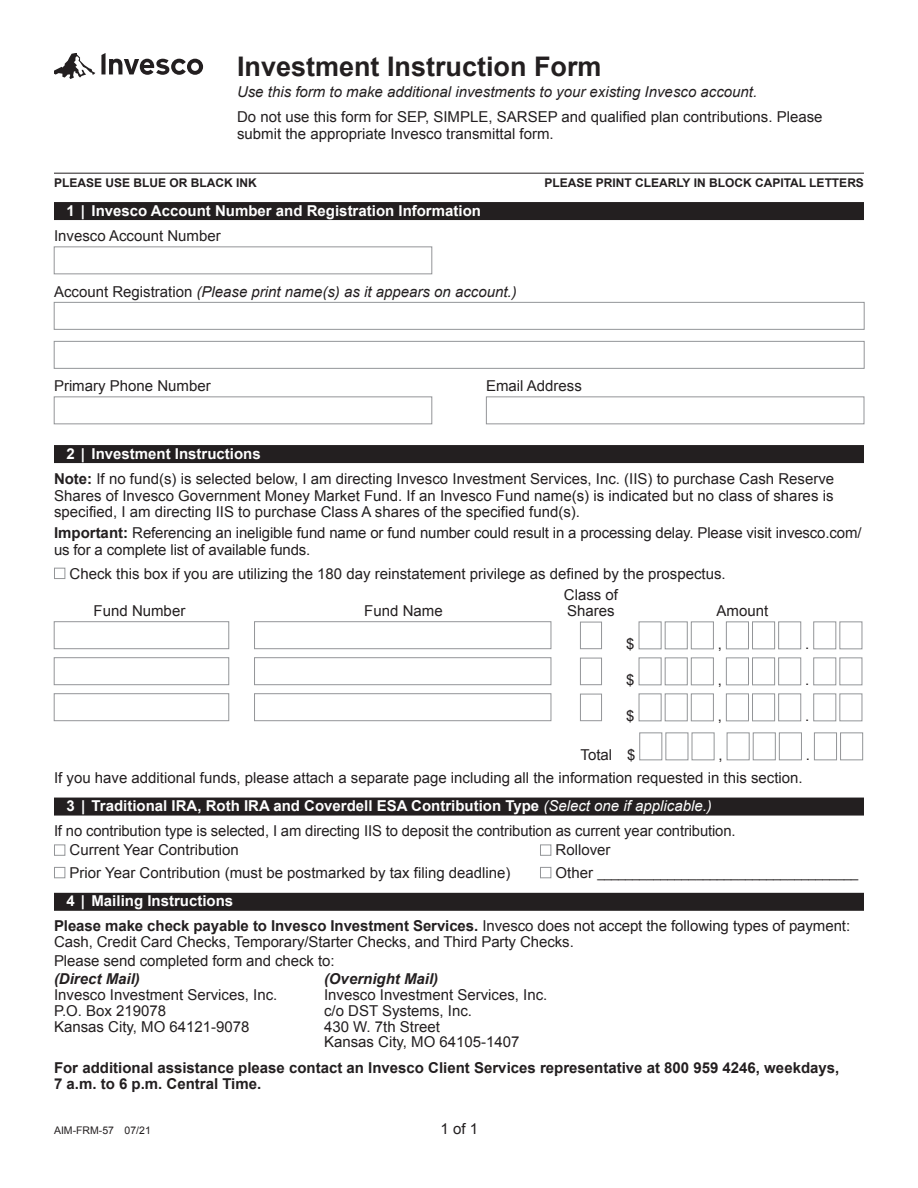
<style>
.page{position:relative;width:918px;height:1188px;background:#fff}
.page>*{position:absolute;margin:0;border:0;box-sizing:border-box;transform-origin:0 0}
.t1{font:700 27px "Arial";color:#231f20}
.body_10_11{font:15px/16.5px "Arial";color:#231f20}
.reversed_header{font:700 15px "Arial";color:#fff}
.body_10_11-2{font:italic 15px "Arial";color:#231f20}
.body_10_11-3{font:700 15px/16.5px "Arial";color:#231f20}
.box_below_copy_for_f{font:15px "Arial";color:#231f20}
.body_10_11-4{font:300 15px "Invesco Interstate";color:#231f20}
.t2{font:italic 700 15px "Arial";color:#231f20}
.t3{font:700 12px "Arial";color:#231f20}
.t4{font:10.5px "Arial";color:#231f20}
.s1{font-style:normal}
.s2{font-weight:700}
.s3{color:#939598}
.s4{font-weight:400;font-style:italic}
.s5{font-family:"Arial";font-weight:400}
</style>
<div class="page">
<hr style="left:54px;top:173px;width:810px;height:1px;background:#231f20">
<div style="left:54px;top:202px;width:810px;height:18px;background:#231f20"></div>
<div style="left:54px;top:445px;width:810px;height:18px;background:#231f20"></div>
<div style="left:54px;top:798px;width:810px;height:18px;background:#231f20"></div>
<div style="left:54px;top:893px;width:810px;height:18px;background:#231f20"></div>
<div style="left:54px;top:247px;width:378px;height:27px;border:1px solid #939598"></div>
<div style="left:54px;top:302px;width:810px;height:28px;border:1px solid #939598"></div>
<div style="left:54px;top:341px;width:810px;height:28px;border:1px solid #939598"></div>
<div style="left:54px;top:397px;width:378px;height:27px;border:1px solid #939598"></div>
<div style="left:486px;top:397px;width:378px;height:27px;border:1px solid #939598"></div>
<div style="left:580px;top:622px;width:22px;height:27px;border:1px solid #939598"></div>
<div style="left:54px;top:622px;width:175px;height:27px;border:1px solid #939598"></div>
<div style="left:254px;top:622px;width:297px;height:27px;border:1px solid #939598"></div>
<div style="left:639px;top:622px;width:22px;height:27px;border:1px solid #939598"></div>
<div style="left:665px;top:622px;width:22px;height:27px;border:1px solid #939598"></div>
<div style="left:691px;top:622px;width:23px;height:27px;border:1px solid #939598"></div>
<div style="left:726px;top:622px;width:23px;height:27px;border:1px solid #939598"></div>
<div style="left:752px;top:622px;width:23px;height:27px;border:1px solid #939598"></div>
<div style="left:778px;top:622px;width:23px;height:27px;border:1px solid #939598"></div>
<div style="left:814px;top:622px;width:22px;height:27px;border:1px solid #939598"></div>
<div style="left:840px;top:622px;width:22px;height:27px;border:1px solid #939598"></div>
<div style="left:580px;top:658px;width:22px;height:27px;border:1px solid #939598"></div>
<div style="left:54px;top:658px;width:175px;height:27px;border:1px solid #939598"></div>
<div style="left:254px;top:658px;width:297px;height:27px;border:1px solid #939598"></div>
<div style="left:639px;top:658px;width:22px;height:27px;border:1px solid #939598"></div>
<div style="left:665px;top:658px;width:22px;height:27px;border:1px solid #939598"></div>
<div style="left:691px;top:658px;width:23px;height:27px;border:1px solid #939598"></div>
<div style="left:726px;top:658px;width:23px;height:27px;border:1px solid #939598"></div>
<div style="left:752px;top:658px;width:23px;height:27px;border:1px solid #939598"></div>
<div style="left:778px;top:658px;width:23px;height:27px;border:1px solid #939598"></div>
<div style="left:814px;top:658px;width:22px;height:27px;border:1px solid #939598"></div>
<div style="left:840px;top:658px;width:22px;height:27px;border:1px solid #939598"></div>
<div style="left:580px;top:694px;width:22px;height:27px;border:1px solid #939598"></div>
<div style="left:54px;top:694px;width:175px;height:27px;border:1px solid #939598"></div>
<div style="left:254px;top:694px;width:297px;height:27px;border:1px solid #939598"></div>
<div style="left:639px;top:694px;width:22px;height:27px;border:1px solid #939598"></div>
<div style="left:665px;top:694px;width:22px;height:27px;border:1px solid #939598"></div>
<div style="left:691px;top:694px;width:23px;height:27px;border:1px solid #939598"></div>
<div style="left:726px;top:694px;width:23px;height:27px;border:1px solid #939598"></div>
<div style="left:752px;top:694px;width:23px;height:27px;border:1px solid #939598"></div>
<div style="left:778px;top:694px;width:23px;height:27px;border:1px solid #939598"></div>
<div style="left:814px;top:694px;width:22px;height:27px;border:1px solid #939598"></div>
<div style="left:840px;top:694px;width:22px;height:27px;border:1px solid #939598"></div>
<div style="left:640px;top:733px;width:22px;height:27px;border:1px solid #939598"></div>
<div style="left:666px;top:733px;width:22px;height:27px;border:1px solid #939598"></div>
<div style="left:692px;top:733px;width:22px;height:27px;border:1px solid #939598"></div>
<div style="left:727px;top:733px;width:22px;height:27px;border:1px solid #939598"></div>
<div style="left:753px;top:733px;width:23px;height:27px;border:1px solid #939598"></div>
<div style="left:779px;top:733px;width:23px;height:27px;border:1px solid #939598"></div>
<div style="left:814px;top:733px;width:23px;height:27px;border:1px solid #939598"></div>
<div style="left:840px;top:733px;width:23px;height:27px;border:1px solid #939598"></div>
<svg style="left:54px;top:53px;width:41px;height:26px"></svg>
<svg style="left:101px;top:53px;width:102px;height:22px"></svg>
<p class="t1" style="left:237px;top:48px;width:366px">Investment Instruction Form</p>
<p class="body_10_11-2" style="left:237px;top:82px;width:522px">Use this form to make additional investments to your existing Invesco account.</p>
<p class="body_10_11" style="left:237px;top:109px;width:587px">Do not use this form for SEP, SIMPLE, SARSEP and qualified plan contributions. Please submit the appropriate Invesco transmittal form.</p>
<p class="t3" style="left:54px;top:175px;width:204px">PLEASE USE BLUE OR BLACK INK</p>
<p class="t3" style="left:544px;top:175px;width:321px">PLEASE PRINT CLEARLY IN BLOCK CAPITAL LETTERS</p>
<p class="reversed_header" style="left:67px;top:200px;width:416px">1 | Invesco Account Number and Registration Information</p>
<p class="body_10_11" style="left:54px;top:228px;width:168px">Invesco Account Number</p>
<p class="body_10_11-2" style="left:54px;top:282px;width:464px"><span class="s1">Account Registration</span> (Please print name(s) as it appears on account.)</p>
<p class="body_10_11" style="left:54px;top:378px;width:158px">Primary Phone Number</p>
<p class="body_10_11" style="left:486px;top:378px;width:97px">Email Address</p>
<p class="reversed_header" style="left:67px;top:443px;width:196px">2 | Investment Instructions</p>
<p class="body_10_11" style="left:54px;top:471px;width:782px;text-align:justify"><span class="s2">Note:</span> If no fund(s) is selected below, I am directing Invesco Investment Services, Inc. (IIS) to purchase Cash Reserve Shares of Invesco Government Money Market Fund. If an Invesco Fund name(s) is indicated but no class of shares is specified, I am directing IIS to purchase Class A shares of the specified fund(s).</p>
<p class="body_10_11" style="left:54px;top:525px;width:809px"><span class="s2">Important:</span> Referencing an ineligible fund name or fund number could result in a processing delay. Please visit invesco.com/ us for a complete list of available funds.</p>
<p class="body_10_11" style="left:54px;top:565px;width:673px"><span class="s3">■</span> Check this box if you are utilizing the 180 day reinstatement privilege as defined by the prospectus.</p>
<p class="body_10_11" style="left:564px;top:586px;width:56px">Class of</p>
<p class="body_10_11" style="left:94px;top:603px;width:93px">Fund Number</p>
<p class="body_10_11" style="left:364px;top:603px;width:80px">Fund Name</p>
<p class="body_10_11" style="left:567px;top:603px;width:49px">Shares</p>
<p class="body_10_11" style="left:717px;top:603px;width:53px">Amount</p>
<p class="body_10_11" style="left:626px;top:636px;width:10px">$</p>
<p class="body_10_11" style="left:718px;top:636px;width:6px">,</p>
<p class="body_10_11" style="left:805px;top:636px;width:6px">.</p>
<p class="body_10_11" style="left:626px;top:672px;width:10px">$</p>
<p class="body_10_11" style="left:718px;top:672px;width:6px">,</p>
<p class="body_10_11" style="left:805px;top:672px;width:6px">.</p>
<p class="body_10_11" style="left:626px;top:708px;width:10px">$</p>
<p class="body_10_11" style="left:718px;top:708px;width:6px">,</p>
<p class="body_10_11" style="left:805px;top:708px;width:6px">.</p>
<p class="box_below_copy_for_f" style="left:580px;top:745px;width:56px">Total $</p>
<p class="box_below_copy_for_f" style="left:719px;top:745px;width:6px">,</p>
<p class="box_below_copy_for_f" style="left:806px;top:745px;width:6px">.</p>
<p class="box_below_copy_for_f" style="left:54px;top:767px;width:750px">If you have additional funds, please attach a separate page including all the information requested in this section.</p>
<p class="reversed_header" style="left:67px;top:796px;width:647px">3 | Traditional IRA, Roth IRA and Coverdell ESA Contribution Type <span class="s4">(Select one if applicable.)</span></p>
<p class="body_10_11" style="left:54px;top:822px;width:683px">If no contribution type is selected, I am directing IIS to deposit the contribution as current year contribution.</p>
<p class="body_10_11" style="left:54px;top:842px;width:186px"><span class="s3">■</span> Current Year Contribution</p>
<p class="body_10_11" style="left:540px;top:842px;width:72px"><span class="s3">■</span> Rollover</p>
<p class="body_10_11" style="left:54px;top:864px;width:458px"><span class="s3">■</span> Prior Year Contribution (must be postmarked by tax filing deadline)</p>
<p class="body_10_11-4" style="left:540px;top:863px;width:320px"><span class="s3">■</span> <span class="s5">Other</span> _____________________________________</p>
<p class="reversed_header" style="left:67px;top:891px;width:168px">4 | Mailing Instructions</p>
<p class="body_10_11" style="left:54px;top:918px;width:798px;line-height:15.8px"><span class="s2">Please make check payable to Invesco Investment Services.</span> Invesco does not accept the following types of payment:<br>Cash, Credit Card Checks, Temporary/Starter Checks, and Third Party Checks.</p>
<p class="body_10_11" style="left:54px;top:952px;width:282px">Please send completed form and check to:</p>
<p class="t2" style="left:54px;top:969px;width:87px">(Direct Mail)</p>
<p class="t2" style="left:324px;top:969px;width:116px">(Overnight Mail)</p>
<p class="body_10_11" style="left:54px;top:987px;width:225px">Invesco Investment Services, Inc.</p>
<p class="body_10_11" style="left:324px;top:987px;width:225px">Invesco Investment Services, Inc.</p>
<p class="body_10_11" style="left:54px;top:1002px;width:114px">P.O. Box 219078</p>
<p class="body_10_11" style="left:324px;top:1002px;width:150px">c/o DST Systems, Inc.</p>
<p class="body_10_11" style="left:54px;top:1018px;width:197px">Kansas City, MO 64121-9078</p>
<p class="body_10_11" style="left:324px;top:1018px;width:117px">430 W. 7th Street</p>
<p class="body_10_11" style="left:324px;top:1034px;width:197px">Kansas City, MO 64105-1407</p>
<p class="body_10_11-3" style="left:54px;top:1060px;width:787px">For additional assistance please contact an Invesco Client Services representative at 800 959 4246, weekdays,<br>7 a.m. to 6 p.m. Central Time.</p>
<p class="t4" style="left:54px;top:1123px;width:98px">AIM-FRM-57 07/21</p>
<p class="body_10_11" style="left:441px;top:1121px;width:39px">1 of 1</p>
</div>
